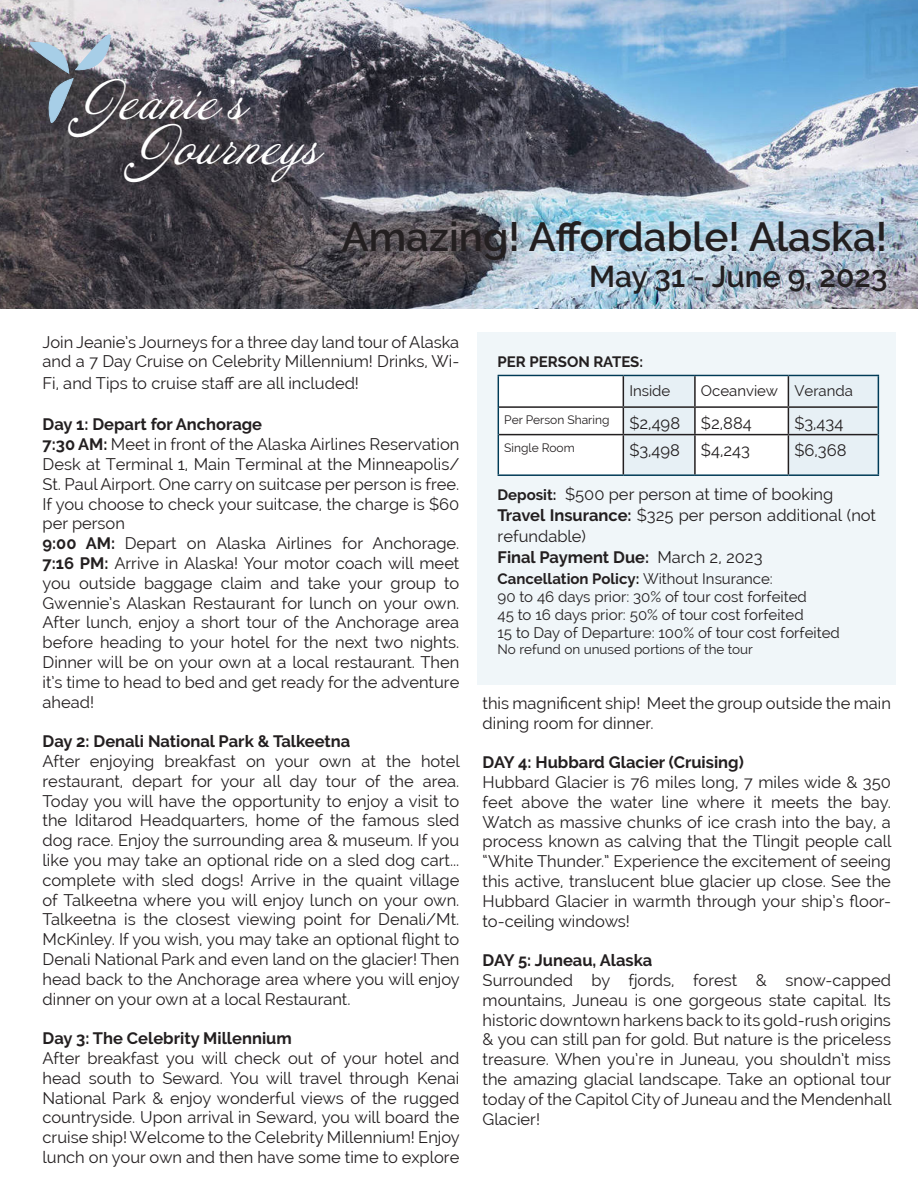
<style>
.page{position:relative;width:918px;height:1188px;background:#fff}
.page>*{position:absolute;margin:0;border:0;box-sizing:border-box;transform-origin:0 0}
.t1{font:49.65px "Annabelle JF";color:#fff}
.t2{font:600 40.5px "Raleway";color:#231f20}
.t3{font:600 30px "Raleway";color:#231f20}
.t4{font:16.5px/19.8px "Raleway";color:#231f20;text-align:justify}
.t5{font:700 16.5px "Raleway";color:#231f20}
.t6{font:15px "Raleway";color:#231f20}
.t7{font:700 15px "Raleway";color:#231f20}
.t8{font:13.5px "Raleway";color:#231f20}
.t9{font:12px "Raleway";color:#231f20}
.s1{font-weight:700}
.s2{font-weight:700;font-size:15px}
.s3{font-weight:400}
</style>
<div class="page">
<img style="left:0;top:0;width:918px;height:309px">
<svg style="left:30px;top:35px;width:81px;height:90px;background:#717680"></svg>
<div style="left:478px;top:332px;width:418px;height:353px;background:#f0f6f9"></div>
<div style="left:498px;top:375px;width:378px;height:101px;background:#fff"></div>
<hr style="left:498px;top:375px;width:125px;height:1px;background:#003b57">
<hr style="left:498px;top:376px;width:1px;height:31px;background:#003b57">
<svg style="left:498px;top:407px;width:1px;height:28px"></svg>
<hr style="left:498px;top:435px;width:1px;height:39px;background:#003b57">
<hr style="left:498px;top:474px;width:125px;height:2px;background:#003b57">
<hr style="left:623px;top:474px;width:72px;height:2px;background:#003b57">
<hr style="left:695px;top:474px;width:93px;height:2px;background:#003b57">
<hr style="left:788px;top:474px;width:91px;height:2px;background:#003b57">
<hr style="left:499px;top:406px;width:124px;height:2px;background:#231f20">
<svg style="left:623px;top:375px;width:256px;height:100px"></svg>
<hr style="left:499px;top:434px;width:124px;height:1px;background:#231f20">
<hr style="left:623px;top:434px;width:72px;height:1px;background:#231f20">
<hr style="left:623px;top:435px;width:1px;height:39px;background:#231f20">
<hr style="left:695px;top:434px;width:93px;height:1px;background:#231f20">
<hr style="left:694px;top:435px;width:2px;height:39px;background:#231f20">
<hr style="left:788px;top:434px;width:90px;height:1px;background:#231f20">
<hr style="left:788px;top:435px;width:1px;height:39px;background:#231f20">
<p class="t1" style="left:79px;top:70px;width:168px">Jeanie’s</p>
<p class="t1" style="left:135px;top:114px;width:186px">Journeys</p>
<p class="t2" style="left:341px;top:214px;width:548px">Amazing! Affordable! Alaska!</p>
<p class="t3" style="left:589px;top:260px;width:300px">May 31 - June 9, 2023</p>
<p class="t4" style="left:43px;top:332px;width:418px">Join Jeanie’s Journeys for a three day land tour of Alaska and a 7 Day Cruise on Celebrity Millennium! Drinks, Wi-</p>
<p class="t4" style="left:43px;top:373px;width:318px">Fi, and Tips to cruise staff are all included!</p>
<p class="t5" style="left:43px;top:415px;width:221px">Day 1: Depart for Anchorage</p>
<p class="t4" style="left:43px;top:435px;width:418px"><span class="s1">7:30 AM:</span> Meet in front of the Alaska Airlines Reservation Desk at Terminal 1, Main Terminal at the Minneapolis/ St. Paul Airport. One carry on suitcase per person is free.<br>If you choose to check your suitcase, the charge is $60 per person</p>
<p class="t4" style="left:43px;top:534px;width:418px"><span class="s1">9:00 AM:</span> Depart on Alaska Airlines for Anchorage.<br><span class="s1">7:16 PM:</span> Arrive in Alaska! Your motor coach will meet you outside baggage claim and take your group to Gwennie’s Alaskan Restaurant for lunch on your own.<br>After lunch, enjoy a short tour of the Anchorage area before heading to your hotel for the next two nights.<br>Dinner will be on your own at a local restaurant. Then it’s time to head to bed and get ready for the adventure ahead!</p>
<p class="t5" style="left:43px;top:732px;width:309px">Day 2: Denali National Park &amp; Talkeetna</p>
<p class="t4" style="left:43px;top:751px;width:419px">After enjoying breakfast on your own at the hotel restaurant, depart for your all day tour of the area.<br>Today you will have the opportunity to enjoy a visit to the Iditarod Headquarters, home of the famous sled dog race. Enjoy the surrounding area &amp; museum. If you like you may take an optional ride on a sled dog cart... complete with sled dogs! Arrive in the quaint village of Talkeetna where you will enjoy lunch on your own.<br>Talkeetna is the closest viewing point for Denali/Mt.<br>McKinley. If you wish, you may take an optional flight to Denali National Park and even land on the glacier! Then head back to the Anchorage area where you will enjoy dinner on your own at a local Restaurant.</p>
<p class="t5" style="left:43px;top:1029px;width:251px">Day 3: The Celebrity Millennium</p>
<p class="t4" style="left:43px;top:1048px;width:419px">After breakfast you will check out of your hotel and head south to Seward. You will travel through Kenai National Park &amp; enjoy wonderful views of the rugged countryside. Upon arrival in Seward, you will board the cruise ship! Welcome to the Celebrity Millennium! Enjoy lunch on your own and then have some time to explore</p>
<p class="t7" style="left:498px;top:353px;width:147px">PER PERSON RATES:</p>
<p class="t6" style="left:629px;top:382px;width:43px">Inside</p>
<p class="t6" style="left:701px;top:382px;width:79px">Oceanview</p>
<p class="t6" style="left:794px;top:382px;width:60px">Veranda</p>
<p class="t9" style="left:504px;top:413px;width:107px">Per Person Sharing</p>
<p class="t4" style="left:629px;top:413px;width:52px">$2,498</p>
<p class="t4" style="left:701px;top:413px;width:52px">$2,884</p>
<p class="t4" style="left:794px;top:413px;width:50px">$3,434</p>
<p class="t9" style="left:504px;top:441px;width:72px">Single Room</p>
<p class="t4" style="left:629px;top:440px;width:52px">$3,498</p>
<p class="t4" style="left:701px;top:440px;width:51px">$4,243</p>
<p class="t4" style="left:794px;top:440px;width:54px">$6,368</p>
<p class="t4" style="left:498px;top:484px;width:337px"><span class="s2">Deposit:</span> $500 per person at time of booking</p>
<p class="t4" style="left:498px;top:505px;width:380px;line-height:21px"><span class="s1">Travel Insurance:</span> $325 per person additional (not refundable)</p>
<p class="t5" style="left:498px;top:548px;width:267px">Final Payment Due: <span class="s3">March 2, 2023</span></p>
<p class="t7" style="left:498px;top:570px;width:277px">Cancellation Policy: <span class="s3">Without Insurance:</span></p>
<p class="t6" style="left:498px;top:588px;width:311px">90 to 46 days prior: 30% of tour cost forfeited</p>
<p class="t6" style="left:498px;top:606px;width:308px">45 to 16 days prior: 50% of tour cost forfeited</p>
<p class="t6" style="left:498px;top:624px;width:344px">15 to Day of Departure: 100% of tour cost forfeited</p>
<p class="t8" style="left:498px;top:642px;width:257px">No refund on unused portions of the tour</p>
<p class="t4" style="left:483px;top:693px;width:410px">this magnificent ship! Meet the group outside the main dining room for dinner.</p>
<p class="t5" style="left:483px;top:753px;width:263px">DAY 4: Hubbard Glacier (Cruising)</p>
<p class="t4" style="left:483px;top:772px;width:410px">Hubbard Glacier is 76 miles long, 7 miles wide &amp; 350 feet above the water line where it meets the bay.<br>Watch as massive chunks of ice crash into the bay, a process known as calving that the Tlingit people call “White Thunder.” Experience the excitement of seeing this active, translucent blue glacier up close. See the Hubbard Glacier in warmth through your ship’s floor&shy;to-ceiling windows!</p>
<p class="t5" style="left:483px;top:951px;width:171px">DAY 5: Juneau, Alaska</p>
<p class="t4" style="left:483px;top:970px;width:410px">Surrounded by fjords, forest &amp; snow-capped mountains, Juneau is one gorgeous state capital. Its historic downtown harkens back to its gold-rush origins &amp; you can still pan for gold. But nature is the priceless treasure. When you’re in Juneau, you shouldn’t miss the amazing glacial landscape. Take an optional tour today of the Capitol City of Juneau and the Mendenhall Glacier!</p>
</div>
